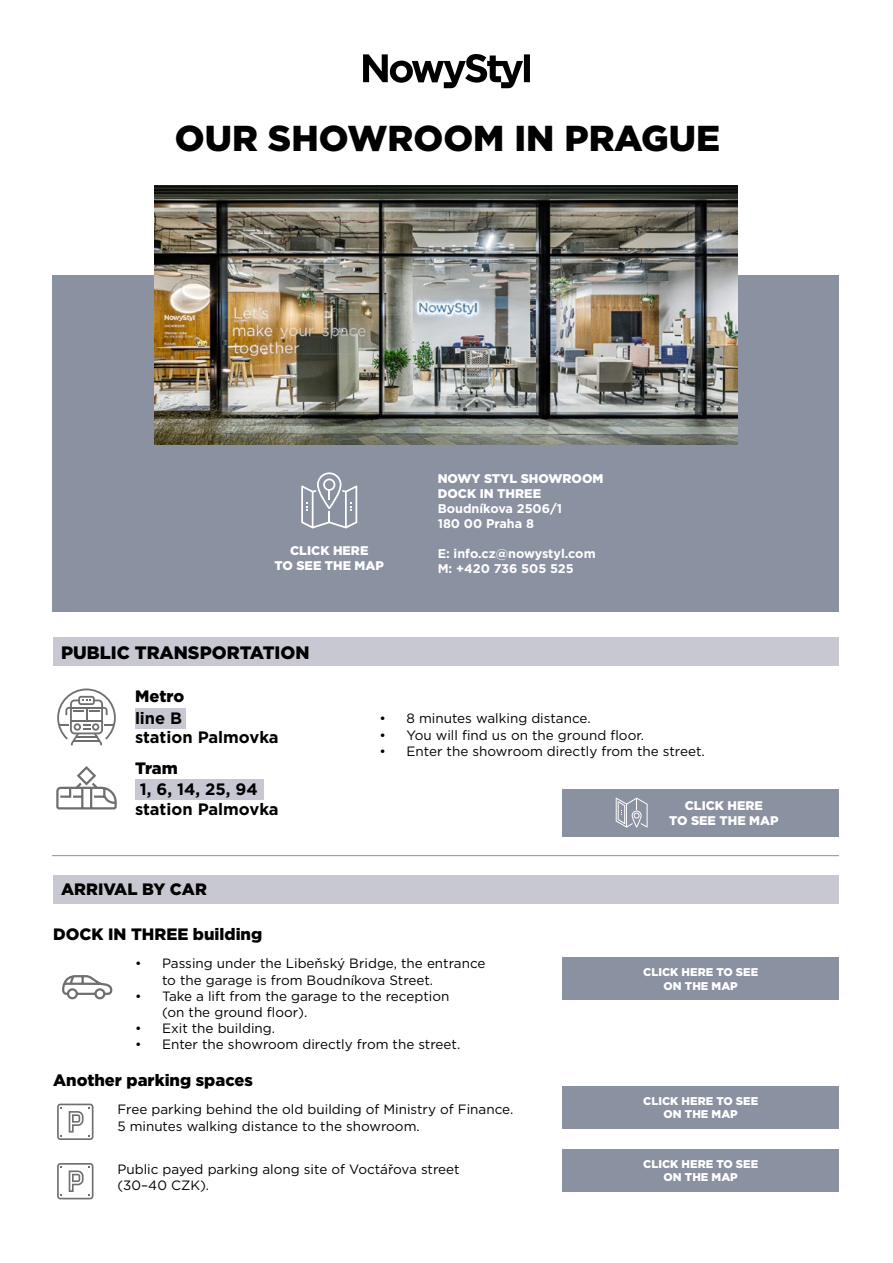
<style>
.page{position:relative;width:893px;height:1263px;background:#fff}
.page>*{position:absolute;margin:0;border:0;box-sizing:border-box;transform-origin:0 0}
.t1{font:900 36px "Gotham";color:#000}
.t2{font:900 18px "Gotham";color:#000}
.t3{font:900 16.5px "Gotham";color:#000}
.t4{font:700 16.5px/19.8px "Gotham";color:#000}
.t5{font:13.5px/16.2px "Gotham";color:#000}
.t6{font:900 12.6px/15.1px "Gotham";color:#fff;text-align:center}
.t7{font:700 12.6px/15.1px "Gotham";color:#fff}
.t8{font:900 11.25px/13.5px "Gotham";color:#fff;text-align:center}
</style>
<div class="page">
<div style="left:52px;top:275px;width:787px;height:337px;background:#8a92a1"></div>
<img style="left:154px;top:186px;width:583px;height:258px">
<div style="left:53px;top:875px;width:786px;height:29px;background:#c8c8d3"></div>
<div style="left:53px;top:637px;width:786px;height:29px;background:#c8c8d3"></div>
<svg style="left:363px;top:54px;width:167px;height:34px"></svg>
<svg style="left:57px;top:688px;width:59px;height:57px"></svg>
<div style="left:135px;top:708px;width:50px;height:20px;background:#c8c8d3"></div>
<svg style="left:57px;top:1103px;width:36px;height:37px"></svg>
<svg style="left:57px;top:1163px;width:36px;height:36px"></svg>
<div style="left:135px;top:779px;width:128px;height:21px;background:#c8c8d3"></div>
<svg style="left:56px;top:766px;width:61px;height:44px"></svg>
<div style="left:562px;top:789px;width:277px;height:47px;background:#8a92a1"></div>
<svg style="left:616px;top:798px;width:32px;height:29px"></svg>
<div style="left:562px;top:1086px;width:277px;height:43px;background:#8a92a1"></div>
<div style="left:562px;top:957px;width:277px;height:43px;background:#8a92a1"></div>
<div style="left:562px;top:1149px;width:277px;height:42px;background:#8a92a1"></div>
<hr style="left:52px;top:855px;width:787px;height:1px;background:#8a92a1">
<svg style="left:62px;top:975px;width:51px;height:25px"></svg>
<svg style="left:301px;top:472px;width:56px;height:56px"></svg>
<h1 class="t1" style="left:175px;top:114px;width:547px">OUR SHOWROOM IN PRAGUE</h1>
<p class="t6" style="left:275px;top:543px;width:111px">CLICK HERE<br>TO SEE THE MAP</p>
<h2 class="t2" style="left:61px;top:640px;width:250px">PUBLIC TRANSPORTATION</h2>
<p class="t3" style="left:135px;top:685px;width:51px">Metro</p>
<p class="t6" style="left:438px;top:470px;width:167px;text-align:left">NOWY STYL SHOWROOM<br>DOCK IN THREE</p>
<p class="t7" style="left:438px;top:501px;width:126px">Boudníkova 2506/1<br>180 00 Praha 8</p>
<p class="t7" style="left:438px;top:546px;width:159px">E: info.cz@nowystyl.com<br>M: +420 736 505 525</p>
<p class="t4" style="left:135px;top:708px;width:145px">line B<br>station Palmovka</p>
<p class="t3" style="left:135px;top:757px;width:44px">Tram</p>
<p class="t4" style="left:135px;top:779px;width:145px;text-indent:5px">1, 6, 14, 25, 94 station Palmovka</p>
<p class="t3" style="left:61px;top:878px;width:147px">ARRIVAL BY CAR</p>
<p class="t3" style="left:53px;top:923px;width:211px">DOCK IN THREE building</p>
<p class="t5" style="left:379px;top:710px;width:213px">• 8 minutes walking distance.</p>
<p class="t5" style="left:379px;top:726px;width:266px">• You will find us on the ground floor.</p>
<p class="t5" style="left:379px;top:743px;width:327px">• Enter the showroom directly from the street.</p>
<p class="t6" style="left:669px;top:797px;width:111px">CLICK HERE<br>TO SEE THE MAP</p>
<p class="t5" style="left:162px;top:955px;width:325px;text-indent:-27px">• Passing under the Libeňský Bridge, the entrance to the garage is from Boudníkova Street.</p>
<p class="t5" style="left:162px;top:987px;width:289px;text-indent:-27px">• Take a lift from the garage to the reception (on the ground floor).</p>
<p class="t5" style="left:135px;top:1020px;width:142px">• Exit the building.</p>
<p class="t5" style="left:135px;top:1036px;width:327px">• Enter the showroom directly from the street.</p>
<p class="t3" style="left:53px;top:1069px;width:201px">Another parking spaces</p>
<p class="t5" style="left:117px;top:1101px;width:397px">Free parking behind the old building of Ministry of Finance.<br>5 minutes walking distance to the showroom.</p>
<p class="t5" style="left:117px;top:1161px;width:344px">Public payed parking along site of Voctářova street (30–40 CZK).</p>
<p class="t8" style="left:643px;top:965px;width:117px">CLICK HERE TO SEE<br>ON THE MAP</p>
<p class="t8" style="left:643px;top:1094px;width:117px">CLICK HERE TO SEE<br>ON THE MAP</p>
<p class="t8" style="left:643px;top:1157px;width:117px">CLICK HERE TO SEE<br>ON THE MAP</p>
</div>
